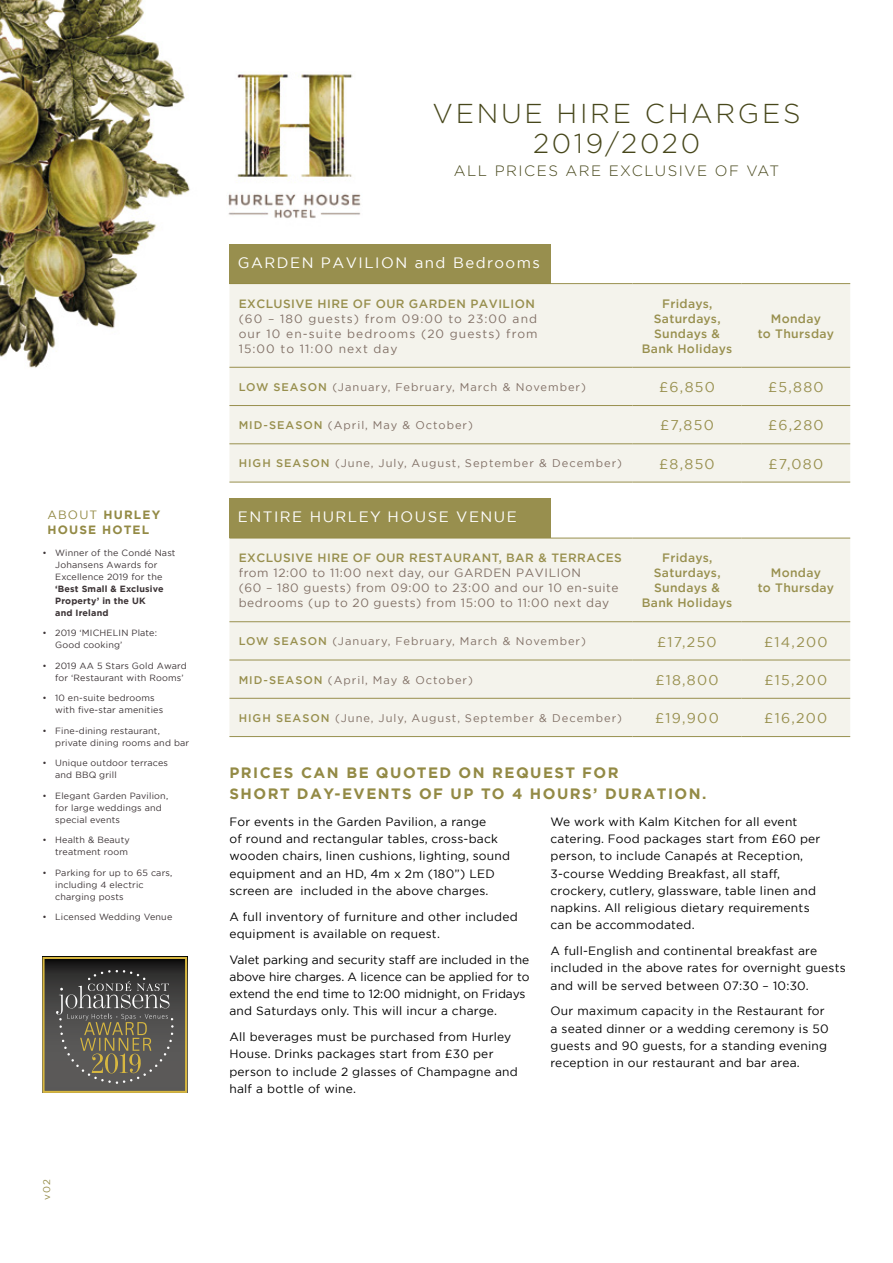
<style>
.page{position:relative;width:893px;height:1263px;background:#fff}
.page>*{position:absolute;margin:0;border:0;box-sizing:border-box;transform-origin:0 0}
.t1{font:300 27.3px/30px "Gotham";letter-spacing:.1em;color:#47471b;text-align:center}
.t2{font:700 15px/21px "Gotham";letter-spacing:.1em;color:#938a45}
.t3{font:15px "Gotham";letter-spacing:.1em;color:#fff}
.t4{font:300 15px "Gotham";letter-spacing:.1em;color:#47471b}
.t5{font:14.1px "Gotham";letter-spacing:.09em;color:#938a45}
.t6{font:500 12.15px/15px "Gotham";letter-spacing:.03em;color:#938a45;text-align:center}
.t7{font:12px/17.2px "Gotham";letter-spacing:.02em;color:#000}
.t8{font:12px/15px "Gotham";letter-spacing:.05em;color:#7b695e;text-align:justify}
.t9{font:12px/17.2px "Gotham";color:#000}
.t10{font:500 12px "Gotham";letter-spacing:.04em;color:#938a45}
.t11{font:700 12px/15px "Gotham";letter-spacing:.1em;color:#938a45}
.t12{font:11.1px "Gotham";letter-spacing:.09em;color:#7b695e}
.t13{font:9.75px "Gotham";color:#938a45}
.t14{font:9px/12px "Gotham";letter-spacing:.02em;color:#3c3436}
.t15{font:700 9px/12px "Gotham";letter-spacing:.02em;color:#3c3436}
.s1{font-weight:400}
.s2{font-weight:500;color:#938a45}
</style>
<div class="page">
<img style="left:0;top:0;width:190px;height:368px">
<img style="left:228px;top:71px;width:133px;height:147px">
<div style="left:229px;top:284px;width:621px;height:198px;background:#f4f3ec"></div>
<hr style="left:632px;top:367px;width:109px;height:1px;background:#938a45">
<hr style="left:741px;top:367px;width:109px;height:1px;background:#938a45">
<hr style="left:632px;top:405px;width:109px;height:1px;background:#938a45">
<hr style="left:741px;top:405px;width:109px;height:1px;background:#938a45">
<hr style="left:632px;top:443px;width:109px;height:1px;background:#938a45">
<hr style="left:741px;top:443px;width:109px;height:1px;background:#938a45">
<hr style="left:632px;top:482px;width:109px;height:1px;background:#938a45">
<hr style="left:741px;top:482px;width:109px;height:1px;background:#938a45">
<hr style="left:229px;top:443px;width:403px;height:1px;background:#938a45">
<hr style="left:229px;top:482px;width:403px;height:1px;background:#938a45">
<hr style="left:229px;top:367px;width:403px;height:1px;background:#938a45">
<hr style="left:229px;top:405px;width:403px;height:1px;background:#938a45">
<hr style="left:229px;top:283px;width:403px;height:1px;background:#938a45">
<hr style="left:632px;top:283px;width:109px;height:1px;background:#938a45">
<hr style="left:741px;top:283px;width:109px;height:1px;background:#938a45">
<div style="left:229px;top:539px;width:621px;height:197px;background:#f4f3ec"></div>
<hr style="left:632px;top:621px;width:109px;height:1px;background:#938a45">
<hr style="left:741px;top:621px;width:109px;height:1px;background:#938a45">
<hr style="left:632px;top:660px;width:109px;height:1px;background:#938a45">
<hr style="left:741px;top:660px;width:109px;height:1px;background:#938a45">
<hr style="left:632px;top:698px;width:109px;height:1px;background:#938a45">
<hr style="left:741px;top:698px;width:109px;height:1px;background:#938a45">
<hr style="left:632px;top:736px;width:109px;height:1px;background:#938a45">
<hr style="left:741px;top:736px;width:109px;height:1px;background:#938a45">
<hr style="left:229px;top:698px;width:403px;height:1px;background:#938a45">
<hr style="left:229px;top:736px;width:403px;height:1px;background:#938a45">
<hr style="left:229px;top:621px;width:403px;height:1px;background:#938a45">
<hr style="left:229px;top:660px;width:403px;height:1px;background:#938a45">
<hr style="left:229px;top:538px;width:403px;height:1px;background:#938a45">
<hr style="left:632px;top:538px;width:109px;height:1px;background:#938a45">
<hr style="left:741px;top:538px;width:109px;height:1px;background:#938a45">
<div style="left:229px;top:244px;width:321px;height:39px;background:#988f4e"></div>
<div style="left:229px;top:498px;width:321px;height:40px;background:#988f4e"></div>
<svg style="left:46px;top:960px;width:138px;height:130px;background:#3f3f3e"></svg>
<div style="left:43px;top:957px;width:144px;height:136px;border:2px solid #d7b740"></div>
<svg style="left:56px;top:970px;width:118px;height:114px;background:#5f5c54"></svg>
<p class="t11" style="left:47px;top:507px;width:114px"><span class="s1">ABOUT</span> HURLEY<br>HOUSE HOTEL</p>
<p class="t14" style="left:55px;top:547px;width:122px;text-indent:-13px">• Winner of the Condé Nast<br>Johansens Awards for<br>Excellence 2019 for the</p>
<p class="t15" style="left:55px;top:583px;width:110px">‘Best Small &amp; Exclusive<br>Property’ in the UK and Ireland</p>
<p class="t14" style="left:55px;top:627px;width:103px;text-indent:-13px">• 2019 ‘MICHELIN Plate:<br>Good cooking’</p>
<p class="t14" style="left:55px;top:660px;width:133px;text-indent:-13px">• 2019 AA 5 Stars Gold Award for ‘Restaurant with Rooms’</p>
<p class="t14" style="left:55px;top:692px;width:110px;text-indent:-13px">• 10 en-suite bedrooms with five-star amenities</p>
<p class="t14" style="left:55px;top:724px;width:136px;text-indent:-13px">• Fine-dining restaurant, private dining rooms and bar</p>
<p class="t14" style="left:55px;top:757px;width:114px;text-indent:-13px">• Unique outdoor terraces and BBQ grill</p>
<p class="t14" style="left:55px;top:789px;width:115px;text-indent:-13px">• Elegant Garden Pavilion, for large weddings and special events</p>
<p class="t14" style="left:42px;top:834px;width:89px;text-align:right">• Health &amp; Beauty treatment room</p>
<p class="t14" style="left:55px;top:866px;width:119px;text-indent:-13px">• Parking for up to 65 cars, including 4 electric charging posts</p>
<p class="t14" style="left:42px;top:911px;width:131px">• Licensed Wedding Venue</p>
<p class="t13" style="left:41px;top:1199px;width:22px;rotate:-90deg">v02</p>
<h1 class="t1" style="left:432px;top:98px;width:370px">VENUE HIRE CHARGES<br>2019/2020</h1>
<p class="t4" style="left:454px;top:161px;width:327px">ALL PRICES ARE EXCLUSIVE OF VAT</p>
<p class="t3" style="left:238px;top:253px;width:304px">GARDEN PAVILION and Bedrooms</p>
<p class="t10" style="left:239px;top:296px;width:298px">EXCLUSIVE HIRE OF OUR GARDEN PAVILION</p>
<p class="t8" style="left:239px;top:311px;width:300px">(60 – 180 guests) from 09:00 to 23:00 and our 10 en-suite bedrooms (20 guests) from 15:00 to 11:00 next day</p>
<p class="t6" style="left:642px;top:296px;width:92px">Fridays,<br>Saturdays,<br>Sundays &amp;<br>Bank Holidays</p>
<p class="t6" style="left:758px;top:311px;width:78px">Monday<br>to Thursday</p>
<p class="t12" style="left:239px;top:380px;width:349px"><span class="s2">LOW SEASON</span> (January, February, March &amp; November)</p>
<p class="t5" style="left:659px;top:378px;width:57px">£6,850</p>
<p class="t5" style="left:768px;top:378px;width:57px">£5,880</p>
<p class="t12" style="left:239px;top:418px;width:236px"><span class="s2">MID-SEASON</span> (April, May &amp; October)</p>
<p class="t5" style="left:660px;top:416px;width:55px">£7,850</p>
<p class="t5" style="left:768px;top:416px;width:57px">£6,280</p>
<p class="t12" style="left:239px;top:456px;width:385px"><span class="s2">HIGH SEASON</span> (June, July, August, September &amp; December)</p>
<p class="t5" style="left:659px;top:455px;width:57px">£8,850</p>
<p class="t5" style="left:768px;top:455px;width:56px">£7,080</p>
<p class="t3" style="left:238px;top:507px;width:280px">ENTIRE HURLEY HOUSE VENUE</p>
<p class="t10" style="left:239px;top:550px;width:385px">EXCLUSIVE HIRE OF OUR RESTAURANT, BAR &amp; TERRACES</p>
<p class="t8" style="left:239px;top:565px;width:381px;text-align:left">from 12:00 to 11:00 next day, our GARDEN PAVILION<br>(60 – 180 guests) from 09:00 to 23:00 and our 10 en-suite bedrooms (up to 20 guests) from 15:00 to 11:00 next day</p>
<p class="t6" style="left:642px;top:550px;width:92px">Fridays,<br>Saturdays,<br>Sundays &amp;<br>Bank Holidays</p>
<p class="t6" style="left:758px;top:565px;width:78px">Monday<br>to Thursday</p>
<p class="t12" style="left:239px;top:634px;width:349px"><span class="s2">LOW SEASON</span> (January, February, March &amp; November)</p>
<p class="t5" style="left:657px;top:632px;width:61px">£17,250</p>
<p class="t5" style="left:764px;top:632px;width:65px">£14,200</p>
<p class="t12" style="left:239px;top:672px;width:236px"><span class="s2">MID-SEASON</span> (April, May &amp; October)</p>
<p class="t5" style="left:655px;top:671px;width:65px">£18,800</p>
<p class="t5" style="left:765px;top:671px;width:64px">£15,200</p>
<p class="t12" style="left:239px;top:711px;width:385px"><span class="s2">HIGH SEASON</span> (June, July, August, September &amp; December)</p>
<p class="t5" style="left:655px;top:709px;width:65px">£19,900</p>
<p class="t5" style="left:764px;top:709px;width:65px">£16,200</p>
<p class="t2" style="left:229px;top:762px;width:479px">PRICES CAN BE QUOTED ON REQUEST FOR<br>SHORT DAY-EVENTS OF UP TO 4 HOURS’ DURATION.</p>
<p class="t7" style="left:229px;top:813px;width:282px">For events in the Garden Pavilion, a range<br>of round and rectangular tables, cross-back wooden chairs, linen cushions, lighting, sound equipment and an HD, 4m x 2m (180”) LED screen are included in the above charges.</p>
<p class="t7" style="left:229px;top:907px;width:290px">A full inventory of furniture and other included equipment is available on request.</p>
<p class="t9" style="left:229px;top:950px;width:301px">Valet parking and security staff are included in the above hire charges. A licence can be applied for to extend the end time to 12:00 midnight, on Fridays and Saturdays only. This will incur a charge.</p>
<p class="t7" style="left:229px;top:1028px;width:290px">All beverages must be purchased from Hurley House. Drinks packages start from £30 per person to include 2 glasses of Champagne and half a bottle of wine.</p>
<p class="t7" style="left:550px;top:813px;width:271px">We work with Kalm Kitchen for all event catering. Food packages start from £60 per person, to include Canapés at Reception, 3-course Wedding Breakfast, all staff, crockery, cutlery, glassware, table linen and napkins. All religious dietary requirements can be accommodated.</p>
<p class="t7" style="left:550px;top:942px;width:297px">A full-English and continental breakfast are included in the above rates for overnight guests and will be served between 07:30 – 10:30.</p>
<p class="t7" style="left:550px;top:1002px;width:280px">Our maximum capacity in the Restaurant for a seated dinner or a wedding ceremony is 50 guests and 90 guests, for a standing evening reception in our restaurant and bar area.</p>
</div>
